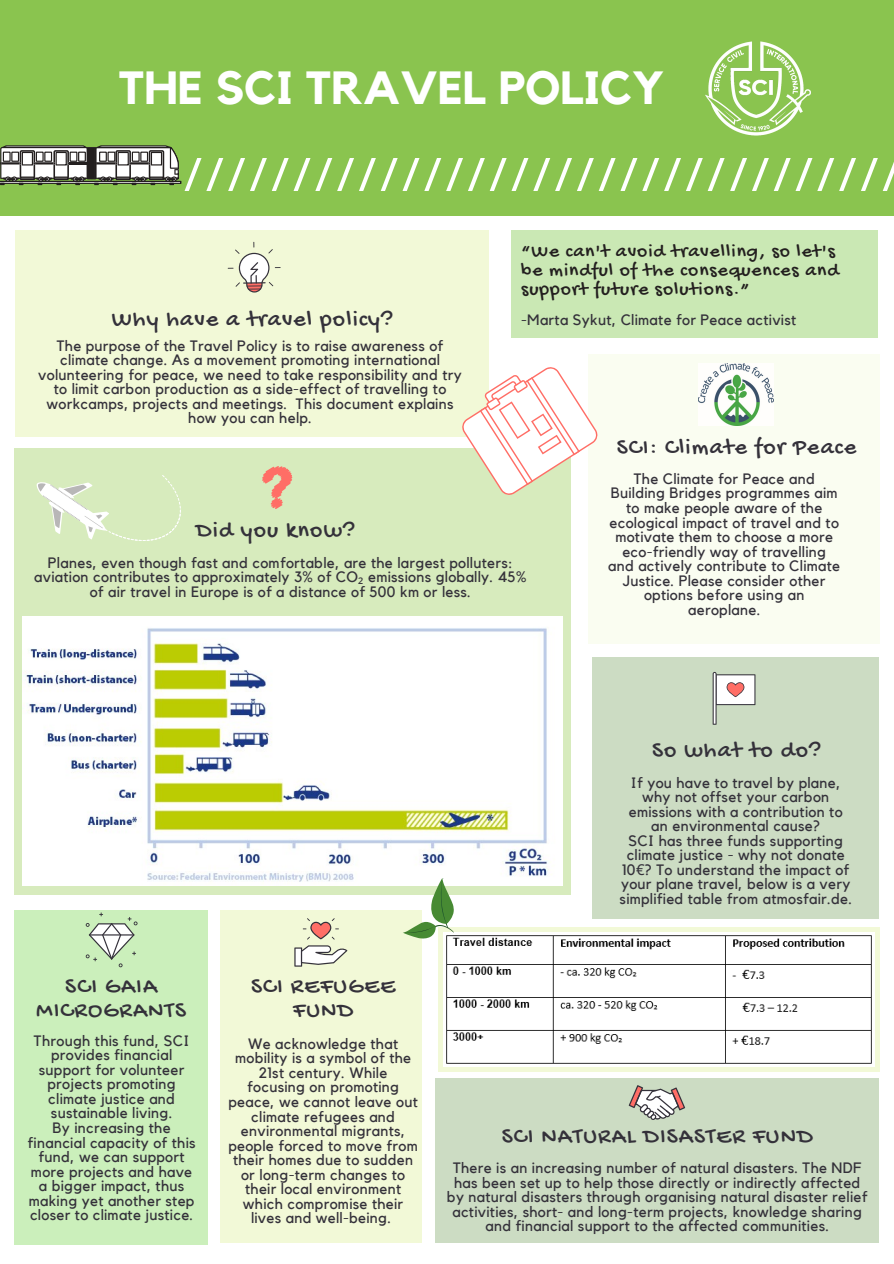
<style>
.page{position:relative;width:894px;height:1264px;background:#fff}
.page>*{position:absolute;margin:0;border:0;box-sizing:border-box;transform-origin:0 0}
.t1{font:700 46.35px "Kollektif";color:#fff}
.t2{font:23.55px/23.4px "Gochi Hand";letter-spacing:.05em;color:#34313a;text-align:center}
.t3{font:19.5px/18.9px "Gochi Hand";letter-spacing:.05em;color:#231f1f}
.t4{font:15px/14.5px "Kollektif";letter-spacing:.02em;color:#34313a;text-align:center}
.s1{font-family:"Noto Sans"}
</style>
<div class="page">
<div style="left:0;top:0;width:893px;height:215px;background:#8ac44f"></div>
<div style="left:14px;top:910px;width:194px;height:335px;background:#cbefbb"></div>
<svg style="left:438px;top:927px;width:441px;height:144px;fill:#f2f9d7"></svg>
<div style="left:435px;top:1077px;width:444px;height:165px;background:#ccdcc3"></div>
<svg style="left:86px;top:912px;width:51px;height:55px"></svg>
<div style="left:16px;top:230px;width:473px;height:206px;background:#f2f9d7"></div>
<div style="left:587px;top:354px;width:292px;height:289px;background:#fafdf1"></div>
<div style="left:14px;top:448px;width:556px;height:446px;background:#d7ebbd"></div>
<div style="left:511px;top:230px;width:366px;height:107px;background:#cae8b4"></div>
<div style="left:592px;top:657px;width:286px;height:261px;background:#ccdcc3"></div>
<svg style="left:628px;top:1085px;width:57px;height:34px"></svg>
<svg style="left:36px;top:475px;width:145px;height:66px"></svg>
<svg style="left:262px;top:466px;width:30px;height:43px"></svg>
<svg style="left:228px;top:242px;width:52px;height:50px"></svg>
<svg style="left:712px;top:672px;width:43px;height:52px"></svg>
<svg style="left:458px;top:363px;width:140px;height:135px"></svg>
<img style="left:23px;top:616px;width:539px;height:269px">
<img style="left:698px;top:363px;width:75px;height:62px">
<img style="left:443px;top:932px;width:431px;height:134px">
<div style="left:220px;top:910px;width:202px;height:332px;background:#f2f9d7"></div>
<svg style="left:294px;top:945px;width:53px;height:21px"></svg>
<svg style="left:303px;top:918px;width:36px;height:21px"></svg>
<svg style="left:403px;top:878px;width:64px;height:71px"></svg>
<svg style="left:0;top:145px;width:893px;height:45px"></svg>
<img style="left:690px;top:41px;width:134px;height:115px">
<h1 class="t1" style="left:118px;top:66px;width:547px">THE SCI TRAVEL POLICY</h1>
<h2 class="t2" style="left:112px;top:308px;width:282px">Why have a travel policy?</h2>
<p class="t4" style="left:38px;top:338px;width:425px">The purpose of the Travel Policy is to raise awareness of climate change. As a movement promoting international volunteering for peace, we need to take responsibility and try to limit carbon production as a side-effect of travelling to workcamps, projects and meetings. This document explains how you can help.</p>
<h3 class="t3" style="left:521px;top:243px;width:319px">“We can't avoid travelling, so let's be mindful of the consequences and support future solutions.”</h3>
<p class="t4" style="left:521px;top:313px;width:276px">-Marta Sykut, Climate for Peace activist</p>
<h2 class="t2" style="left:616px;top:436px;width:241px">SCI: Climate for Peace</h2>
<h2 class="t2" style="left:196px;top:520px;width:160px">Did you know?</h2>
<p class="t4" style="left:34px;top:555px;width:493px">Planes, even though fast and comfortable, are the largest polluters: aviation contributes to approximately 3% of CO<span class="s1">₂</span> emissions globally. 45% of air travel in Europe is of a distance of 500 km or less.</p>
<h2 class="t2" style="left:36px;top:976px;width:151px">SCI GAIA<br>MICROGRANTS</h2>
<h2 class="t2" style="left:251px;top:976px;width:145px">SCI REFUGEE<br>FUND</h2>
<p class="t4" style="left:608px;top:472px;width:233px">The Climate for Peace and<br>Building Bridges programmes aim to make people aware of the ecological impact of travel and to motivate them to choose a more eco-friendly way of travelling and actively contribute to Climate<br>Justice. Please consider other options before using an aeroplane.</p>
<h2 class="t2" style="left:652px;top:739px;width:170px">So what to do?</h2>
<p class="t4" style="left:619px;top:775px;width:234px">If you have to travel by plane, why not offset your carbon emissions with a contribution to an environmental cause?<br>SCI has three funds supporting climate justice - why not donate<br>10<span class="s1">€</span>? To understand the impact of your plane travel, below is a very simplified table from atmosfair.de.</p>
<p class="t4" style="left:28px;top:1033px;width:169px">Through this fund, SCI provides financial support for volunteer projects promoting climate justice and sustainable living.<br>By increasing the financial capacity of this fund, we can support more projects and have a bigger impact, thus making yet another step closer to climate justice.</p>
<p class="t4" style="left:228px;top:1036px;width:191px">We acknowledge that mobility is a symbol of the<br>21st century. While focusing on promoting peace, we cannot leave out climate refugees and environmental migrants, people forced to move from their homes due to sudden or long-term changes to their local environment which compromise their lives and well-being.</p>
<h2 class="t2" style="left:501px;top:1125px;width:312px">SCI NATURAL DISASTER FUND</h2>
<p class="t4" style="left:447px;top:1161px;width:422px">There is an increasing number of natural disasters. The NDF has been set up to help those directly or indirectly affected by natural disasters through organising natural disaster relief activities, short- and long-term projects, knowledge sharing and financial support to the affected communities.</p>
</div>
